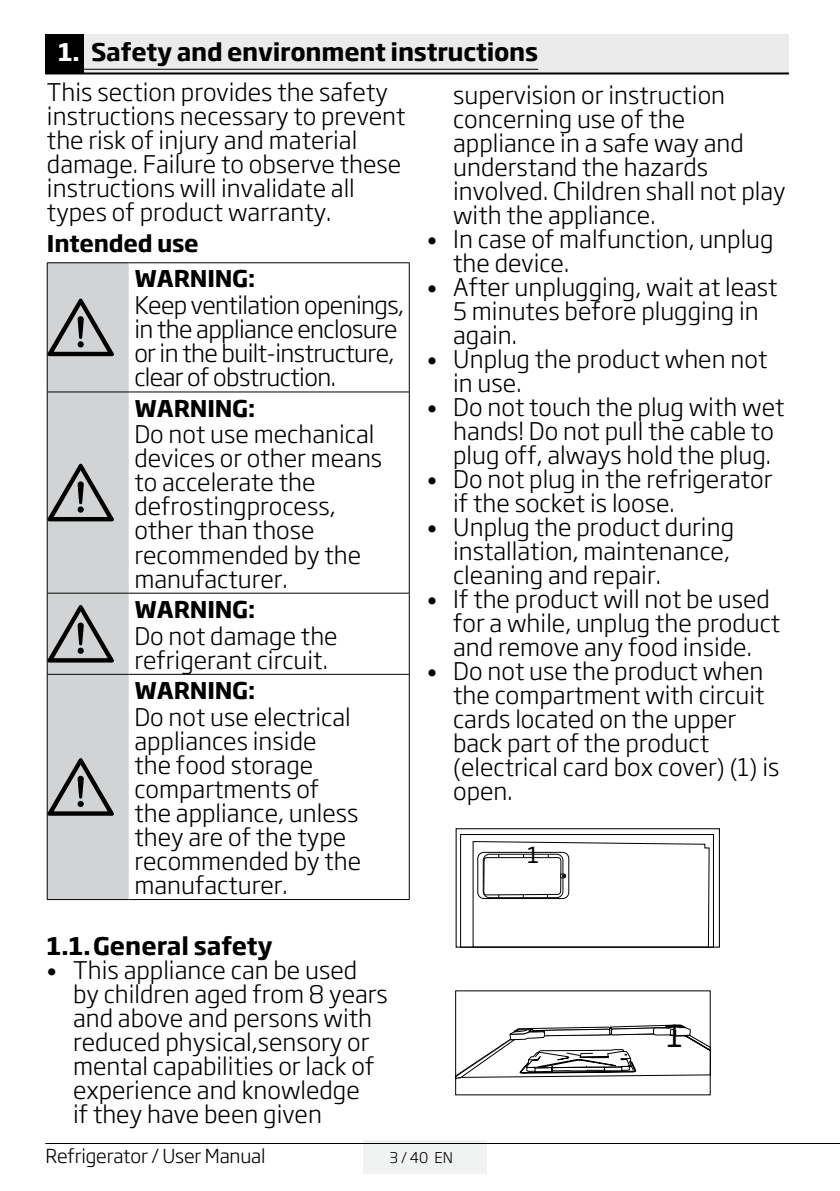
<style>
.page{position:relative;width:840px;height:1191px;background:#fff}
.page>*{position:absolute;margin:0;border:0;box-sizing:border-box;transform-origin:0 0}
.t1{font:72px "ZIWARNUN";color:#000}
.t2{font:30px "Soho Gothic Pro";color:#000}
.t3{font:300 24px/24px "Soho Gothic Pro";color:#000}
.t4{font:300 24px/24px "Soho Gothic Pro";letter-spacing:-.025em;color:#000}
.t5{font:700 24px/40.8px "Soho Gothic Pro";letter-spacing:-.01em;color:#000}
.t6{font:700 22.8px "Soho Gothic Pro";letter-spacing:-.01em;color:#000}
.t7{font:21.8px "Soho Gothic Pro";color:#000}
.t8{font:300 19px "Soho Gothic Pro";letter-spacing:-.01em;color:#000}
.t9{font:300 14.6px "Soho Gothic Pro";color:#000}
.s1{color:#fff}
.s2{font-weight:300}
.s3{font-family:"Helvetica Neue LT Pro";font-weight:700;font-stretch:condensed;font-size:20px}
</style>
<div class="page">
<div style="left:363px;top:1140px;width:123px;height:33px;background:#f1f2f2"></div>
<hr style="left:45px;top:1143px;width:794px;height:1px;background:#000">
<div style="left:45px;top:34px;width:40px;height:40px;background:#000"></div>
<div style="left:85px;top:34px;width:703px;height:40px;background:#ebebec"></div>
<hr style="left:45px;top:72px;width:743px;height:2px;background:#000">
<hr style="left:58px;top:69px;width:480px;height:1px;background:#000">
<div style="left:48px;top:263px;width:81px;height:636px;background:#d1d3d4"></div>
<hr style="left:47px;top:262px;width:82px;height:1px;background:#000">
<hr style="left:47px;top:263px;width:1px;height:129px;background:#000">
<hr style="left:129px;top:262px;width:280px;height:1px;background:#000">
<hr style="left:408px;top:263px;width:1px;height:129px;background:#000">
<hr style="left:47px;top:391px;width:82px;height:1px;background:#000">
<hr style="left:47px;top:392px;width:1px;height:201px;background:#000">
<hr style="left:129px;top:391px;width:280px;height:1px;background:#000">
<hr style="left:408px;top:392px;width:1px;height:201px;background:#000">
<hr style="left:47px;top:593px;width:82px;height:1px;background:#000">
<hr style="left:47px;top:593px;width:1px;height:81px;background:#000">
<hr style="left:129px;top:593px;width:280px;height:1px;background:#000">
<hr style="left:408px;top:593px;width:1px;height:81px;background:#000">
<hr style="left:47px;top:674px;width:82px;height:1px;background:#000">
<hr style="left:47px;top:674px;width:1px;height:225px;background:#000">
<hr style="left:129px;top:674px;width:280px;height:1px;background:#000">
<hr style="left:408px;top:674px;width:1px;height:225px;background:#000">
<hr style="left:47px;top:899px;width:82px;height:1px;background:#000">
<hr style="left:129px;top:899px;width:280px;height:1px;background:#000">
<svg style="left:457px;top:1016px;width:254px;height:70px"></svg>
<div style="left:460px;top:834px;width:253px;height:113px;border:1px solid #000"></div>
<svg style="left:472px;top:841px;width:237px;height:104px"></svg>
<div style="left:455px;top:828px;width:264px;height:119px;border:1px solid #000"></div>
<p class="t5" style="left:47px;top:30px;width:492px;text-indent:11px"><span class="s1">1.</span> Safety and environment instructions<br><span class="s2">This section provides the safety</span></p>
<p class="t3" style="left:47px;top:103px;width:360px">instructions necessary to prevent the risk of injury and material damage. Failure to observe these instructions will invalidate all types of product warranty.</p>
<p class="t6" style="left:47px;top:225px;width:153px">Intended use</p>
<p class="t3" style="left:453px;top:81px;width:334px">supervision or instruction concerning use of the appliance in a safe way and understand the hazards involved. Children shall not play with the appliance.</p>
<p class="t3" style="left:453px;top:225px;width:322px;text-indent:-26px"><span class="s3">•</span> In case of malfunction, unplug the device.</p>
<p class="t3" style="left:453px;top:273px;width:326px;text-indent:-26px"><span class="s3">•</span> After unplugging, wait at least<br>5 minutes before plugging in again.</p>
<p class="t3" style="left:453px;top:345px;width:315px;text-indent:-26px"><span class="s3">•</span> Unplug the product when not in use.</p>
<p class="t3" style="left:453px;top:393px;width:332px;text-indent:-26px"><span class="s3">•</span> Do not touch the plug with wet hands! Do not pull the cable to plug off, always hold the plug.</p>
<p class="t3" style="left:453px;top:465px;width:320px;text-indent:-26px"><span class="s3">•</span> Do not plug in the refrigerator if the socket is loose.</p>
<p class="t3" style="left:453px;top:513px;width:282px;text-indent:-26px"><span class="s3">•</span> Unplug the product during installation, maintenance, cleaning and repair.</p>
<p class="t3" style="left:453px;top:585px;width:328px;text-indent:-26px"><span class="s3">•</span> If the product will not be used for a while, unplug the product and remove any food inside.</p>
<p class="t3" style="left:453px;top:657px;width:327px;text-indent:-26px"><span class="s3">•</span> Do not use the product when the compartment with circuit cards located on the upper back part of the product (electrical card box cover) (1) is open.</p>
<p class="t6" style="left:134px;top:261px;width:122px">WARNING:</p>
<p class="t4" style="left:134px;top:292px;width:271px">Keep ventilation openings, in the appliance enclosure or in the built-instructure, clear of obstruction.</p>
<h1 class="t1" style="left:47px;top:289px;width:71px">A</h1>
<p class="t6" style="left:134px;top:390px;width:122px">WARNING:</p>
<p class="t3" style="left:134px;top:421px;width:249px">Do not use mechanical devices or other means to accelerate the defrostingprocess, other than those recommended by the manufacturer.</p>
<h1 class="t1" style="left:47px;top:454px;width:71px">A</h1>
<h1 class="t1" style="left:47px;top:595px;width:71px">A</h1>
<p class="t6" style="left:134px;top:591px;width:122px">WARNING:</p>
<p class="t3" style="left:134px;top:622px;width:205px">Do not damage the refrigerant circuit.</p>
<p class="t6" style="left:134px;top:672px;width:122px">WARNING:</p>
<p class="t3" style="left:134px;top:703px;width:228px">Do not use electrical appliances inside<br>the food storage compartments of the appliance, unless they are of the type recommended by the manufacturer.</p>
<h1 class="t1" style="left:47px;top:748px;width:71px">A</h1>
<p class="t7" style="left:526px;top:837px;width:14px">1</p>
<p class="t5" style="left:47px;top:923px;width:227px">1.1.General safety</p>
<p class="t3" style="left:73px;top:956px;width:316px;text-indent:-26px"><span class="s3">•</span> This appliance can be used by children aged from 8 years and above and persons with reduced physical,sensory or mental capabilities or lack of experience and knowledge<br>if they have been given</p>
<p class="t8" style="left:45px;top:1141px;width:221px">Refrigerator / User Manual</p>
<p class="t9" style="left:389px;top:1146px;width:65px">3 / 40 EN</p>
<p class="t2" style="left:665px;top:1013px;width:18px">1</p>
</div>
